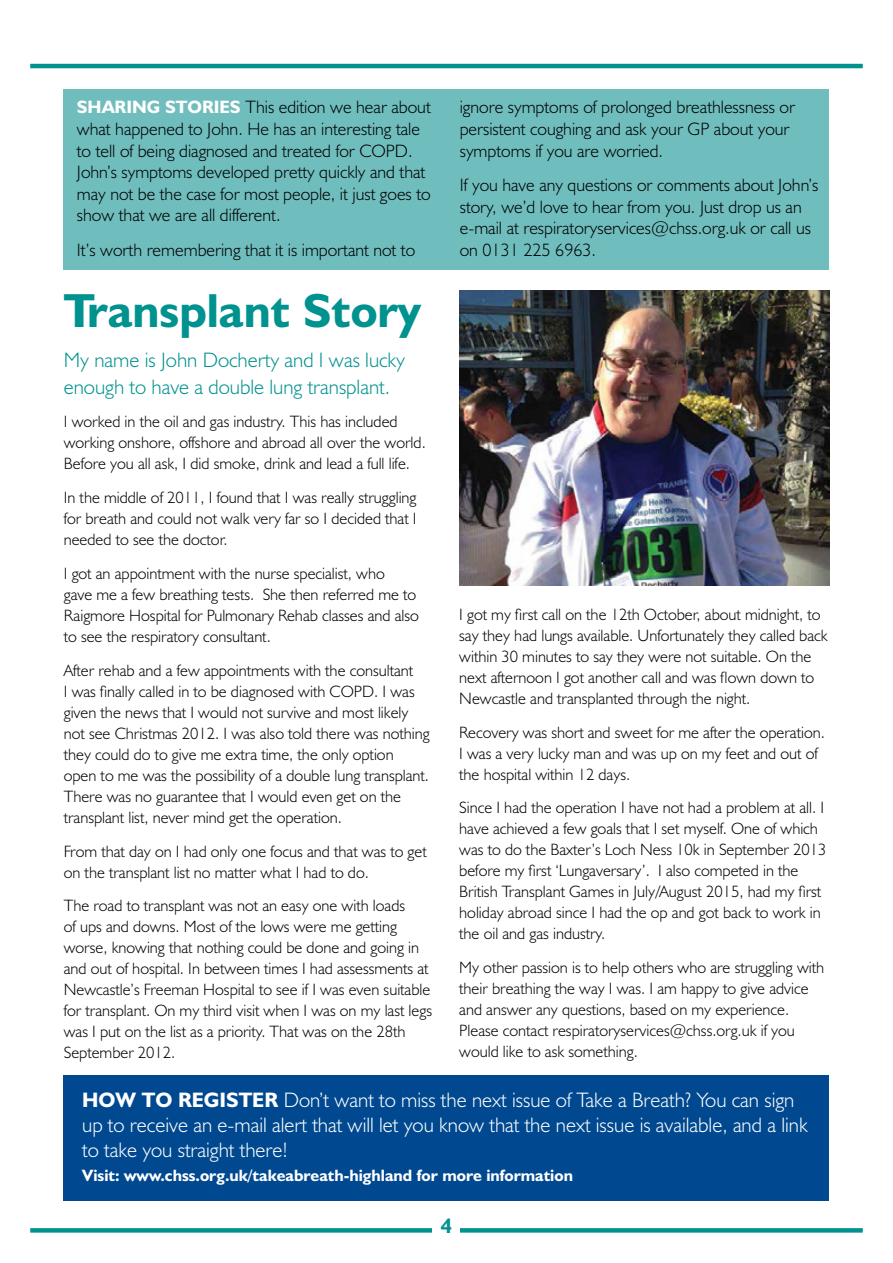
<style>
.page{position:relative;width:893px;height:1263px;background:#fff}
.page>*{position:absolute;margin:0;border:0;box-sizing:border-box;transform-origin:0 0}
.t1{font:700 48px "Humanist 521 BT";color:#00928f}
.t2{font:300 21px/25.2px "Humanist 521 BT";color:#fff}
.t3{font:300 21px/27px "Humanist 521 BT";color:#00928f}
.t4{font:700 21px "Humanist 521 BT";color:#00928f}
.t5{font:300 18px/21.6px "Humanist 521 BT";color:#000}
.t6{font:300 16.5px/21px "Humanist 521 BT";color:#000}
.t7{font:700 16.5px "Humanist 521 BT";color:#fff}
.s1{font-weight:700;color:#fff}
.s2{font-weight:700}
</style>
<div class="page">
<svg style="left:30px;top:1228px;width:833px;height:4px;background:#099592"></svg>
<hr style="left:30px;top:64px;width:833px;height:4px;background:#00928f">
<div style="left:433px;top:1216px;width:27px;height:47px;background:#fff"></div>
<img style="left:459px;top:290px;width:370px;height:296px">
<div style="left:64px;top:1075px;width:765px;height:125px;background:#004990"></div>
<div style="left:64px;top:89px;width:765px;height:181px;background:#70bdbe"></div>
<p class="t5" style="left:77px;top:96px;width:355px"><span class="s1">SHARING STORIES</span> This edition we hear about what happened to John. He has an interesting tale to tell of being diagnosed and treated for COPD.<br>John’s symptoms developed pretty quickly and that may not be the case for most people, it just goes to show that we are all different.</p>
<p class="t5" style="left:77px;top:239px;width:340px">It’s worth remembering that it is important not to</p>
<p class="t5" style="left:460px;top:96px;width:337px">ignore symptoms of prolonged breathlessness or persistent coughing and ask your GP about your symptoms if you are worried.</p>
<p class="t5" style="left:460px;top:174px;width:360px">If you have any questions or comments about John’s story, we’d love to hear from you. Just drop us an e-mail at respiratoryservices@chss.org.uk or call us on 0131 225 6963.</p>
<h1 class="t1" style="left:64px;top:281px;width:359px">Transplant Story</h1>
<p class="t3" style="left:64px;top:346px;width:343px">My name is John Docherty and I was lucky enough to have a double lung transplant.</p>
<p class="t6" style="left:64px;top:411px;width:364px">I worked in the oil and gas industry. This has included working onshore, offshore and abroad all over the world.<br>Before you all ask, I did smoke, drink and lead a full life.</p>
<p class="t6" style="left:64px;top:487px;width:354px;text-align:justify">In the middle of 2011, I found that I was really struggling for breath and could not walk very far so I decided that I needed to see the doctor.</p>
<p class="t6" style="left:64px;top:562px;width:357px">I got an appointment with the nurse specialist, who<br>gave me a few breathing tests. She then referred me to Raigmore Hospital for Pulmonary Rehab classes and also to see the respiratory consultant.</p>
<p class="t6" style="left:64px;top:659px;width:367px">After rehab and a few appointments with the consultant<br>I was finally called in to be diagnosed with COPD. I was given the news that I would not survive and most likely not see Christmas 2012. I was also told there was nothing they could do to give me extra time, the only option open to me was the possibility of a double lung transplant.<br>There was no guarantee that I would even get on the transplant list, never mind get the operation.</p>
<p class="t6" style="left:64px;top:840px;width:364px">From that day on I had only one focus and that was to get on the transplant list no matter what I had to do.</p>
<p class="t6" style="left:64px;top:895px;width:370px">The road to transplant was not an easy one with loads<br>of ups and downs. Most of the lows were me getting worse, knowing that nothing could be done and going in and out of hospital. In between times I had assessments at Newcastle’s Freeman Hospital to see if I was even suitable for transplant. On my third visit when I was on my last legs was I put on the list as a priority. That was on the 28th September 2012.</p>
<p class="t6" style="left:459px;top:603px;width:370px">I got my first call on the 12th October, about midnight, to say they had lungs available. Unfortunately they called back within 30 minutes to say they were not suitable. On the next afternoon I got another call and was flown down to Newcastle and transplanted through the night.</p>
<p class="t6" style="left:459px;top:721px;width:367px">Recovery was short and sweet for me after the operation.<br>I was a very lucky man and was up on my feet and out of the hospital within 12 days.</p>
<p class="t6" style="left:459px;top:797px;width:369px">Since I had the operation I have not had a problem at all. I have achieved a few goals that I set myself. One of which was to do the Baxter’s Loch Ness 10k in September 2013 before my first ‘Lungaversary’. I also competed in the British Transplant Games in July/August 2015, had my first holiday abroad since I had the op and got back to work in the oil and gas industry.</p>
<p class="t6" style="left:459px;top:957px;width:366px">My other passion is to help others who are struggling with their breathing the way I was. I am happy to give advice and answer any questions, based on my experience.<br>Please contact respiratoryservices@chss.org.uk if you would like to ask something.</p>
<p class="t2" style="left:82px;top:1087px;width:727px"><span class="s2">HOW TO REGISTER</span> Don’t want to miss the next issue of Take a Breath? You can sign up to receive an e-mail alert that will let you know that the next issue is available, and a link to take you straight there!</p>
<p class="t7" style="left:82px;top:1165px;width:492px">Visit: www.chss.org.uk/takeabreath-highland for more information</p>
<p class="t4" style="left:441px;top:1212px;width:13px">4</p>
</div>
